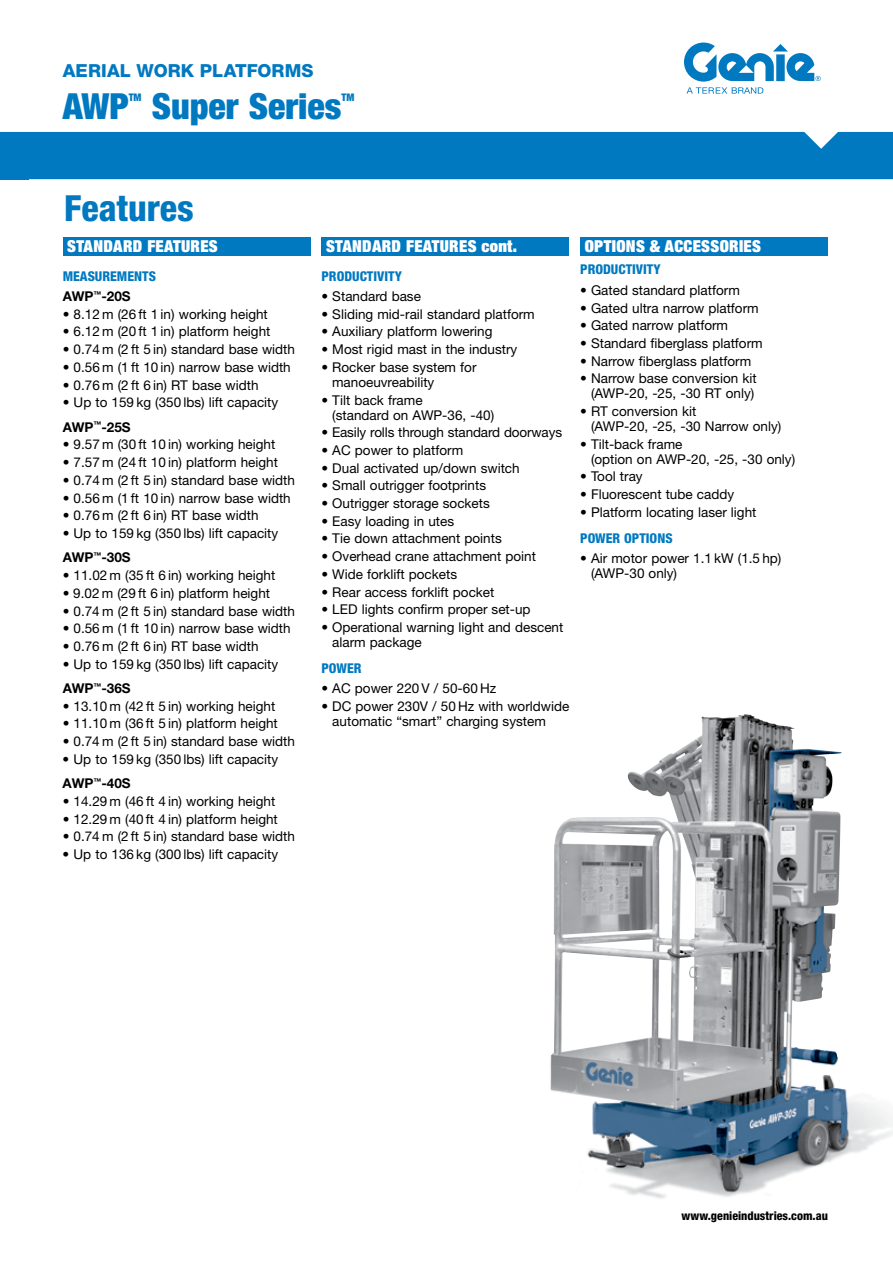
<style>
.page{position:relative;width:893px;height:1263px;background:#fff}
.page>*{position:absolute;margin:0;border:0;box-sizing:border-box;transform-origin:0 0}
.t1{font:900 condensed 36px "Helvetica Neue LT Std";color:#0079c1}
.t2{font:800 condensed 36px "Helvetica Neue LT Std";color:#0079c1}
.t3{font:800 18px "Helvetica Neue LT Std";letter-spacing:.01em;color:#0079c1}
.t4{font:900 condensed 16.5px "Helvetica Neue LT Std";letter-spacing:.02em;color:#fff}
.t5{font:13.5px/15px "Helvetica Neue LT Std";color:#000}
.t6{font:800 condensed 13.5px/20.4px "Helvetica Neue LT Std";color:#0079c1}
.t7{font:800 condensed 12px "Helvetica Neue LT Std";color:#000}
.t8{font:900 condensed 10.5px "Helvetica Neue LT Std";color:#0079c1}
.s1{font-weight:700;font-stretch:normal;color:#000}
.s2{font-weight:700}
</style>
<div class="page">
<div style="left:28px;top:132px;width:865px;height:47px;background:#0079c1"></div>
<svg style="left:684px;top:43px;width:137px;height:51px"></svg>
<div style="left:0;top:132px;width:28px;height:47px;background:#0079c1"></div>
<img style="left:550px;top:715px;width:287px;height:484px">
<div style="left:580px;top:237px;width:248px;height:19px;background:#0079c1"></div>
<div style="left:63px;top:237px;width:248px;height:19px;background:#0079c1"></div>
<div style="left:321px;top:237px;width:248px;height:19px;background:#0079c1"></div>
<h2 class="t3" style="left:63px;top:60px;width:252px">AERIAL WORK PLATFORMS</h2>
<h1 class="t1" style="left:63px;top:84px;width:68px">AWP</h1>
<p class="t8" style="left:129px;top:91px;width:14px">TM</p>
<h1 class="t1" style="left:152px;top:84px;width:191px">Super Series</h1>
<p class="t8" style="left:341px;top:91px;width:14px">TM</p>
<h1 class="t2" style="left:64px;top:186px;width:131px">Features</h1>
<p class="t4" style="left:67px;top:236px;width:152px">STANDARD FEATURES</p>
<p class="t4" style="left:326px;top:236px;width:192px">STANDARD FEATURES cont.</p>
<p class="t6" style="left:63px;top:265px;width:95px">MEASUREMENTS<br><span class="s1">AWP</span><sup>™</sup><span class="s1">-20S</span></p>
<p class="t5" style="left:63px;top:306px;width:207px">• 8.12 m (26 ft 1 in) working height</p>
<p class="t5" style="left:63px;top:324px;width:209px">• 6.12 m (20 ft 1 in) platform height</p>
<p class="t5" style="left:63px;top:342px;width:234px">• 0.74 m (2 ft 5 in) standard base width</p>
<p class="t5" style="left:63px;top:359px;width:230px">• 0.56 m (1 ft 10 in) narrow base width</p>
<p class="t5" style="left:63px;top:377px;width:197px">• 0.76 m (2 ft 6 in) RT base width</p>
<p class="t5" style="left:63px;top:390px;width:217px;line-height:24.5px">• Up to 159 kg (350 lbs) lift capacity<br><span class="s2">AWP</span><sup>™</sup><span class="s2">-25S</span></p>
<p class="t5" style="left:63px;top:437px;width:214px">• 9.57 m (30 ft 10 in) working height</p>
<p class="t5" style="left:63px;top:455px;width:217px">• 7.57 m (24 ft 10 in) platform height</p>
<p class="t5" style="left:63px;top:472px;width:234px">• 0.74 m (2 ft 5 in) standard base width</p>
<p class="t5" style="left:63px;top:490px;width:230px">• 0.56 m (1 ft 10 in) narrow base width</p>
<p class="t5" style="left:63px;top:508px;width:197px">• 0.76 m (2 ft 6 in) RT base width</p>
<p class="t5" style="left:63px;top:521px;width:217px;line-height:24.5px">• Up to 159 kg (350 lbs) lift capacity<br><span class="s2">AWP</span><sup>™</sup><span class="s2">-30S</span></p>
<p class="t5" style="left:63px;top:568px;width:214px">• 11.02 m (35 ft 6 in) working height</p>
<p class="t5" style="left:63px;top:585px;width:209px">• 9.02 m (29 ft 6 in) platform height</p>
<p class="t5" style="left:63px;top:603px;width:234px">• 0.74 m (2 ft 5 in) standard base width</p>
<p class="t5" style="left:63px;top:621px;width:230px">• 0.56 m (1 ft 10 in) narrow base width</p>
<p class="t5" style="left:63px;top:638px;width:197px">• 0.76 m (2 ft 6 in) RT base width</p>
<p class="t5" style="left:63px;top:651px;width:217px;line-height:24.5px">• Up to 159 kg (350 lbs) lift capacity<br><span class="s2">AWP</span><sup>™</sup><span class="s2">-36S</span></p>
<p class="t5" style="left:63px;top:698px;width:214px">• 13.10 m (42 ft 5 in) working height</p>
<p class="t5" style="left:63px;top:716px;width:217px">• 11.10 m (36 ft 5 in) platform height</p>
<p class="t5" style="left:63px;top:734px;width:234px">• 0.74 m (2 ft 5 in) standard base width</p>
<p class="t5" style="left:63px;top:747px;width:217px;line-height:24.5px">• Up to 159 kg (350 lbs) lift capacity<br><span class="s2">AWP</span><sup>™</sup><span class="s2">-40S</span></p>
<p class="t5" style="left:63px;top:793px;width:214px">• 14.29 m (46 ft 4 in) working height</p>
<p class="t5" style="left:63px;top:811px;width:217px">• 12.29 m (40 ft 4 in) platform height</p>
<p class="t5" style="left:63px;top:829px;width:234px">• 0.74 m (2 ft 5 in) standard base width</p>
<p class="t5" style="left:63px;top:847px;width:217px">• Up to 136 kg (300 lbs) lift capacity</p>
<p class="t6" style="left:321px;top:265px;width:82px">PRODUCTIVITY</p>
<p class="t5" style="left:321px;top:289px;width:101px">• Standard base</p>
<p class="t5" style="left:321px;top:306px;width:215px">• Sliding mid-rail standard platform</p>
<p class="t5" style="left:321px;top:324px;width:173px">• Auxiliary platform lowering</p>
<p class="t5" style="left:321px;top:342px;width:197px">• Most rigid mast in the industry</p>
<p class="t5" style="left:332px;top:359px;width:146px;text-indent:-11px">• Rocker base system for manoeuvreability</p>
<p class="t5" style="left:332px;top:392px;width:163px;text-indent:-11px">• Tilt back frame<br>(standard on AWP-36, -40)</p>
<p class="t5" style="left:321px;top:425px;width:242px">• Easily rolls through standard doorways</p>
<p class="t5" style="left:321px;top:442px;width:143px">• AC power to platform</p>
<p class="t5" style="left:321px;top:460px;width:200px">• Dual activated up/down switch</p>
<p class="t5" style="left:321px;top:478px;width:166px">• Small outrigger footprints</p>
<p class="t5" style="left:321px;top:496px;width:170px">• Outrigger storage sockets</p>
<p class="t5" style="left:321px;top:513px;width:134px">• Easy loading in utes</p>
<p class="t5" style="left:321px;top:531px;width:182px">• Tie down attachment points</p>
<p class="t5" style="left:321px;top:549px;width:216px">• Overhead crane attachment point</p>
<p class="t5" style="left:321px;top:566px;width:137px">• Wide forklift pockets</p>
<p class="t5" style="left:321px;top:584px;width:175px">• Rear access forklift pocket</p>
<p class="t5" style="left:321px;top:602px;width:211px">• LED lights confirm proper set-up</p>
<p class="t5" style="left:332px;top:619px;width:233px;text-indent:-11px">• Operational warning light and descent alarm package</p>
<p class="t6" style="left:321px;top:658px;width:42px">POWER</p>
<p class="t5" style="left:321px;top:681px;width:176px">• AC power 220 V / 50-60 Hz</p>
<p class="t5" style="left:332px;top:698px;width:239px;text-indent:-11px">• DC power 230V / 50 Hz with worldwide automatic “smart” charging system</p>
<p class="t4" style="left:585px;top:236px;width:178px">OPTIONS &amp; ACCESSORIES</p>
<p class="t6" style="left:580px;top:259px;width:82px">PRODUCTIVITY</p>
<p class="t5" style="left:580px;top:282px;width:161px">• Gated standard platform</p>
<p class="t5" style="left:580px;top:300px;width:180px">• Gated ultra narrow platform</p>
<p class="t5" style="left:580px;top:318px;width:149px">• Gated narrow platform</p>
<p class="t5" style="left:580px;top:335px;width:184px">• Standard fiberglass platform</p>
<p class="t5" style="left:580px;top:353px;width:172px">• Narrow fiberglass platform</p>
<p class="t5" style="left:580px;top:371px;width:178px;text-align:right">• Narrow base conversion kit (AWP-20, -25, -30 RT only)</p>
<p class="t5" style="left:591px;top:404px;width:192px;text-indent:-11px">• RT conversion kit<br>(AWP-20, -25, -30 Narrow only)</p>
<p class="t5" style="left:591px;top:436px;width:206px;text-indent:-11px">• Tilt-back frame<br>(option on AWP-20, -25, -30 only)</p>
<p class="t5" style="left:580px;top:469px;width:64px">• Tool tray</p>
<p class="t5" style="left:580px;top:487px;width:155px">• Fluorescent tube caddy</p>
<p class="t5" style="left:580px;top:504px;width:178px">• Platform locating laser light</p>
<p class="t6" style="left:580px;top:528px;width:94px">POWER OPTIONS</p>
<p class="t5" style="left:591px;top:551px;width:192px;text-indent:-11px">• Air motor power 1.1 kW (1.5 hp) (AWP-30 only)</p>
<p class="t7" style="left:682px;top:1208px;width:148px">www.genieindustries.com.au</p>
</div>
